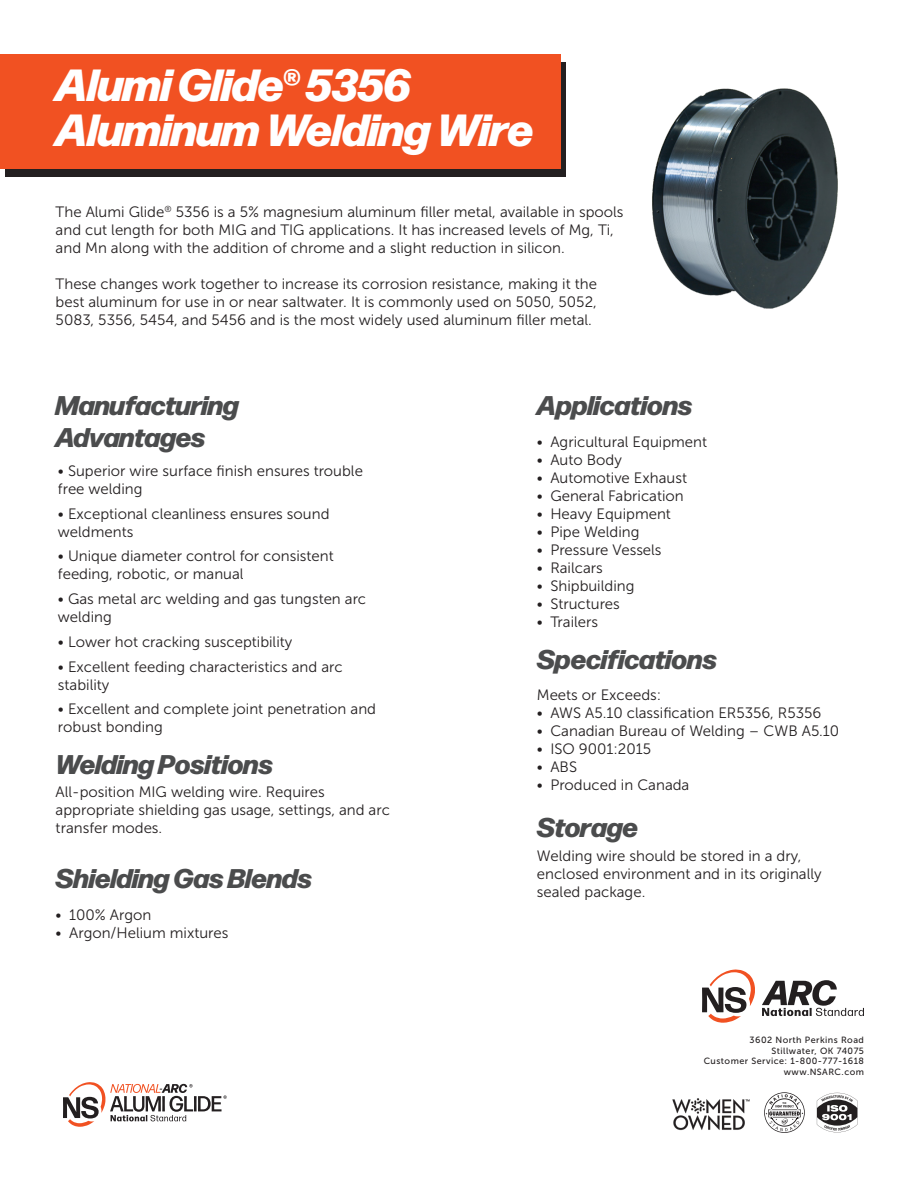
<style>
.page{position:relative;width:918px;height:1188px;background:#fff}
.page>*{position:absolute;margin:0;border:0;box-sizing:border-box;transform-origin:0 0}
.t1{font:italic 800 45px "Forma DJR Display";color:#fff}
.t2{font:italic 800 27px "Forma DJR Display";color:#4b4c4d}
.t3{font:15px/18px "Museo Sans 300";color:#231f20}
.t4{font:9px/10.8px "Museo Sans 500";letter-spacing:.05em;color:#231f20;text-align:right}
</style>
<div class="page">
<svg style="left:764px;top:1092px;width:41px;height:41px"></svg>
<svg style="left:702px;top:969px;width:53px;height:54px"></svg>
<svg style="left:762px;top:980px;width:102px;height:36px"></svg>
<img style="left:672px;top:1098px;width:78px;height:33px">
<svg style="left:63px;top:1082px;width:164px;height:45px"></svg>
<svg style="left:817px;top:1093px;width:40px;height:39px"></svg>
<div style="left:6px;top:63px;width:560px;height:114px;background:#231f20"></div>
<div style="left:0;top:54px;width:560px;height:114px;background:#f15122"></div>
<img style="left:652px;top:88px;width:186px;height:221px">
<p class="t1" style="left:56px;top:51px;width:356px">Alumi Glide® 5356</p>
<p class="t1" style="left:56px;top:96px;width:479px">Aluminum Welding Wire</p>
<p class="t3" style="left:56px;top:203px;width:569px">The Alumi Glide<sup>®</sup> 5356 is a 5% magnesium aluminum filler metal, available in spools and cut length for both MIG and TIG applications. It has increased levels of Mg, Ti, and Mn along with the addition of chrome and a slight reduction in silicon.</p>
<p class="t3" style="left:56px;top:275px;width:543px;text-align:justify">These changes work together to increase its corrosion resistance, making it the best aluminum for use in or near saltwater. It is commonly used on 5050, 5052, 5083, 5356, 5454, and 5456 and is the most widely used aluminum filler metal.</p>
<p class="t2" style="left:56px;top:385px;width:184px">Manufacturing</p>
<p class="t2" style="left:56px;top:417px;width:151px">Advantages</p>
<p class="t3" style="left:58px;top:462px;width:307px">• Superior wire surface finish ensures trouble free welding</p>
<p class="t3" style="left:58px;top:505px;width:273px">• Exceptional cleanliness ensures sound weldments</p>
<p class="t3" style="left:58px;top:547px;width:277px">• Unique diameter control for consistent feeding, robotic, or manual</p>
<p class="t3" style="left:58px;top:590px;width:310px">• Gas metal arc welding and gas tungsten arc welding</p>
<p class="t3" style="left:58px;top:633px;width:236px">• Lower hot cracking susceptibility</p>
<p class="t3" style="left:58px;top:658px;width:286px">• Excellent feeding characteristics and arc stability</p>
<p class="t3" style="left:58px;top:700px;width:320px">• Excellent and complete joint penetration and robust bonding</p>
<p class="t2" style="left:56px;top:744px;width:219px">Welding Positions</p>
<p class="t3" style="left:56px;top:783px;width:336px">All-position MIG welding wire. Requires appropriate shielding gas usage, settings, and arc transfer modes.</p>
<p class="t2" style="left:56px;top:858px;width:258px">Shielding Gas Blends</p>
<p class="t3" style="left:56px;top:906px;width:97px">• 100% Argon</p>
<p class="t3" style="left:56px;top:924px;width:174px">• Argon/Helium mixtures</p>
<p class="t2" style="left:537px;top:385px;width:157px">Applications</p>
<p class="t3" style="left:537px;top:433px;width:172px">• Agricultural Equipment</p>
<p class="t3" style="left:537px;top:451px;width:86px">• Auto Body</p>
<p class="t3" style="left:537px;top:469px;width:152px">• Automotive Exhaust</p>
<p class="t3" style="left:537px;top:487px;width:148px">• General Fabrication</p>
<p class="t3" style="left:537px;top:505px;width:136px">• Heavy Equipment</p>
<p class="t3" style="left:537px;top:523px;width:104px">• Pipe Welding</p>
<p class="t3" style="left:537px;top:541px;width:126px">• Pressure Vessels</p>
<p class="t3" style="left:537px;top:559px;width:67px">• Railcars</p>
<p class="t3" style="left:537px;top:577px;width:99px">• Shipbuilding</p>
<p class="t3" style="left:537px;top:595px;width:84px">• Structures</p>
<p class="t3" style="left:537px;top:613px;width:63px">• Trailers</p>
<p class="t2" style="left:537px;top:639px;width:181px">Specifications</p>
<p class="t3" style="left:537px;top:686px;width:126px">Meets or Exceeds:</p>
<p class="t3" style="left:537px;top:704px;width:286px">• AWS A5.10 classification ER5356, R5356</p>
<p class="t3" style="left:537px;top:722px;width:304px">• Canadian Bureau of Welding – CWB A5.10</p>
<p class="t3" style="left:537px;top:740px;width:116px">• ISO 9001:2015</p>
<p class="t3" style="left:537px;top:758px;width:42px">• ABS</p>
<p class="t3" style="left:537px;top:776px;width:154px">• Produced in Canada</p>
<p class="t2" style="left:537px;top:807px;width:102px">Storage</p>
<p class="t3" style="left:537px;top:846px;width:286px">Welding wire should be stored in a dry, enclosed environment and in its originally sealed package.</p>
<p class="t4" style="left:704px;top:1034px;width:162px">3602 North Perkins Road<br>Stillwater, OK 74075<br>Customer Service: 1-800-777-1618 www.NSARC.com</p>
</div>
